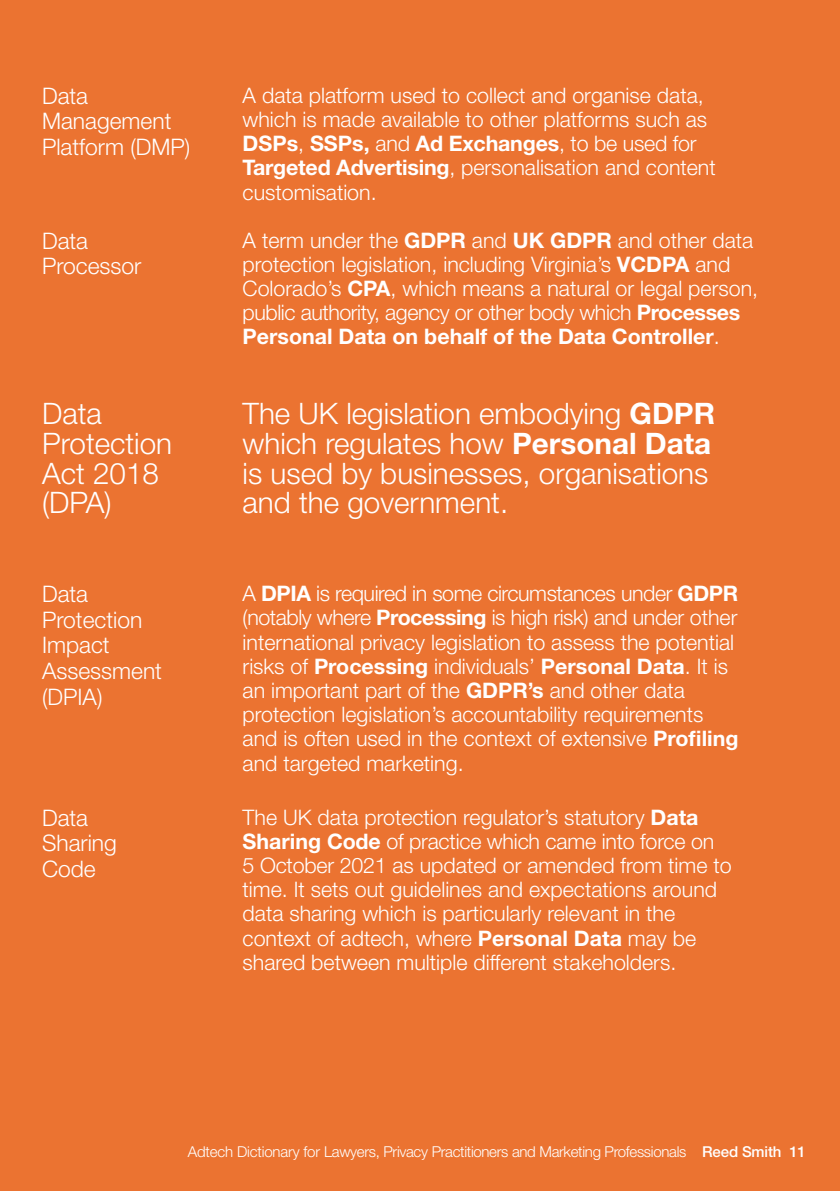
<style>
.page{position:relative;width:840px;height:1191px;background:#fff}
.page>*{position:absolute;margin:0;border:0;box-sizing:border-box;transform-origin:0 0}
.t1{font:300 29.6px/29.6px "Helvetica Neue LT Std";color:#fff}
.t2{font:300 22.8px/25.6px "Helvetica Neue LT Std";color:#fff}
.t3{font:300 21.4px/24.2px "Helvetica Neue LT Std";color:#fff}
.t4{font:300 15px "Helvetica Neue LT Std";letter-spacing:-.02em;color:#fff}
.s1{font-weight:700}
.s2{font-weight:500}
</style>
<div class="page">
<div style="left:0;top:0;width:839px;height:1191px;background:#eb7331"></div>
<p class="t2" style="left:42px;top:82px;width:150px">Data<br>Management<br>Platform (DMP)</p>
<p class="t3" style="left:242px;top:83px;width:474px">A data platform used to collect and organise data, which is made available to other platforms such as <span class="s1">DSPs</span>, <span class="s1">SSPs,</span> and <span class="s1">Ad Exchanges</span>, to be used for <span class="s1">Targeted Advertising</span>, personalisation and content customisation.</p>
<p class="t2" style="left:42px;top:227px;width:101px">Data<br>Processor</p>
<p class="t3" style="left:242px;top:227px;width:516px">A term under the <span class="s1">GDPR</span> and <span class="s1">UK GDPR</span> and other data protection legislation, including Virginia’s <span class="s1">VCDPA</span> and Colorado’s <span class="s1">CPA</span>, which means a natural or legal person, public authority, agency or other body which <span class="s1">Processes Personal Data on behalf of the Data Controller</span>.</p>
<h1 class="t1" style="left:42px;top:398px;width:131px">Data<br>Protection<br>Act 2018 (DPA)</h1>
<h1 class="t1" style="left:242px;top:398px;width:474px">The UK legislation embodying <span class="s1">GDPR </span>which regulates how <span class="s1">Personal Data </span>is used by businesses, organisations and the government.</h1>
<p class="t2" style="left:42px;top:581px;width:121px">Data<br>Protection<br>Impact<br>Assessment (DPIA)</p>
<p class="t3" style="left:242px;top:581px;width:497px">A <span class="s1">DPIA</span> is required in some circumstances under <span class="s1">GDPR </span>(notably where <span class="s1">Processing</span> is high risk) and under other international privacy legislation to assess the potential risks of <span class="s1">Processing</span> individuals’ <span class="s1">Personal Data</span>. It is an important part of the <span class="s1">GDPR’s</span> and other data protection legislation’s accountability requirements and is often used in the context of extensive <span class="s1">Profiling </span>and targeted marketing.</p>
<p class="t2" style="left:42px;top:804px;width:76px">Data<br>Sharing<br>Code</p>
<p class="t3" style="left:242px;top:804px;width:490px">The UK data protection regulator’s statutory <span class="s1">Data Sharing Code</span> of practice which came into force on<br>5 October 2021 as updated or amended from time to time. It sets out guidelines and expectations around data sharing which is particularly relevant in the context of adtech, where <span class="s1">Personal Data</span> may be shared between multiple different stakeholders.</p>
<p class="t4" style="left:188px;top:1142px;width:619px">Adtech Dictionary for Lawyers, Privacy Practitioners and Marketing Professionals <span class="s2">Reed Smith 11</span></p>
</div>
